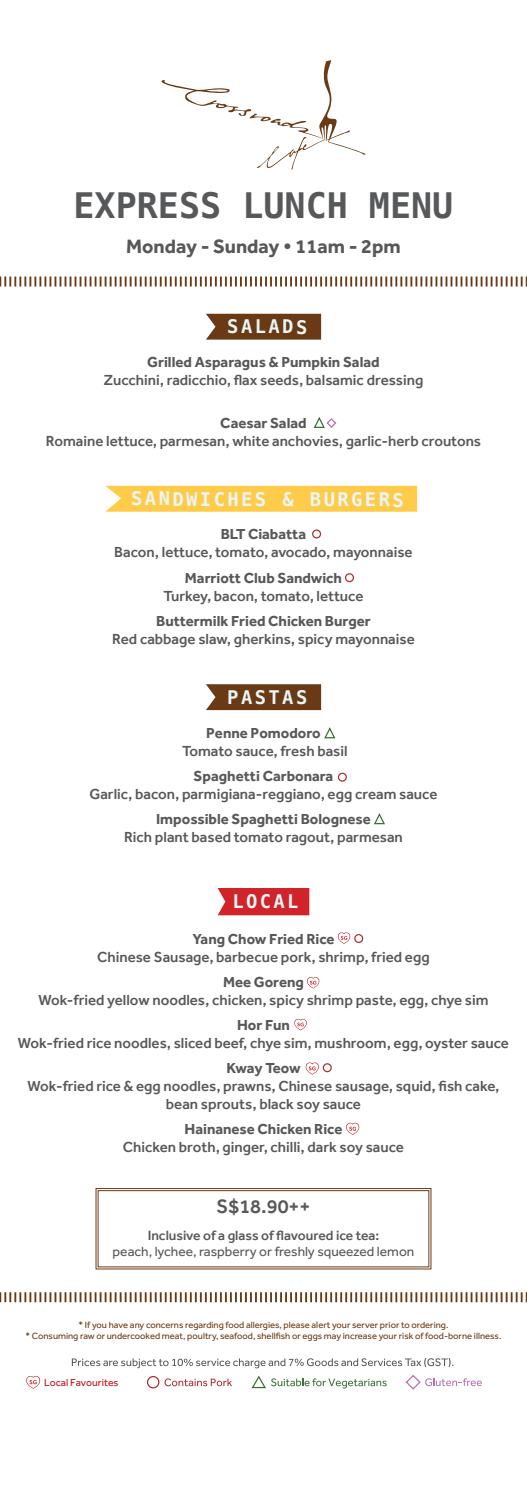
<style>
.page{position:relative;width:527px;height:1489px;background:#fff}
.page>*{position:absolute;margin:0;border:0;box-sizing:border-box;transform-origin:0 0}
.t1{font:700 35px "Menlo";color:#57585a}
.t2{font:700 20px "Effra";color:#57585a}
.t3{font:500 20px "Effra";color:#57585a}
.t4{font:700 18.75px "Menlo";letter-spacing:.125em;color:#e8f6f9}
.t5{font:500 15px/18px "Effra";color:#57585a;text-align:center}
.t6{font:700 15px "Effra";color:#57585a}
.t7{font:700 15px "Effra";letter-spacing:-.02em;color:#57585a}
.t8{font:13.75px "Effra";color:#57585a}
.t9{font:500 13.75px "Effra";color:#57585a}
.t10{font:10.5px "Effra";color:#c4121a}
.t11{font:9.38px/11.2px "Effra";color:#6a3a14;text-align:center}
</style>
<div class="page">
<svg style="left:305px;top:1062px;width:14px;height:12px"></svg>
<svg style="left:346px;top:1122px;width:14px;height:12px"></svg>
<svg style="left:0;top:276px;width:527px;height:10px"></svg>
<svg style="left:0;top:1292px;width:527px;height:10px"></svg>
<svg style="left:72px;top:1358px;width:409px;height:32px"></svg>
<div style="left:206px;top:314px;width:115px;height:25px;background:#6a3a14"></div>
<svg style="left:313px;top:417px;width:24px;height:11px"></svg>
<div style="left:105px;top:486px;width:312px;height:25px;background:#ffcc4a"></div>
<div style="left:312px;top:529px;width:9px;height:9px;border:1px solid #ac2f33;border-radius:50%"></div>
<div style="left:344px;top:573px;width:9px;height:9px;border:1px solid #ac2f33;border-radius:50%"></div>
<svg style="left:206px;top:684px;width:115px;height:26px;background:#71431f"></svg>
<svg style="left:324px;top:727px;width:12px;height:12px"></svg>
<svg style="left:374px;top:813px;width:11px;height:12px"></svg>
<div style="left:337px;top:772px;width:9px;height:9px;border:1px solid #ac2f33;border-radius:50%"></div>
<div style="left:354px;top:933px;width:9px;height:10px;border:1px solid #ac2f33;border-radius:50%"></div>
<div style="left:322px;top:1063px;width:9px;height:9px;border:1px solid #ac2f33;border-radius:50%"></div>
<svg style="left:95px;top:1188px;width:336px;height:81px"></svg>
<div style="left:98px;top:1190px;width:330px;height:76px;border:1px solid #6a3a14"></div>
<div style="left:217px;top:888px;width:92px;height:27px;background:#d1232a"></div>
<svg style="left:26px;top:1375px;width:15px;height:13px"></svg>
<svg style="left:337px;top:932px;width:14px;height:11px"></svg>
<svg style="left:307px;top:977px;width:13px;height:11px"></svg>
<svg style="left:294px;top:1018px;width:13px;height:12px"></svg>
<svg style="left:161px;top:60px;width:204px;height:110px"></svg>
<h1 class="t1" style="left:73px;top:181px;width:381px">EXPRESS LUNCH MENU</h1>
<h2 class="t2" style="left:126px;top:234px;width:276px">Monday - Sunday • 11am - 2pm</h2>
<p class="t4" style="left:227px;top:313px;width:82px">SALADS</p>
<p class="t6" style="left:147px;top:353px;width:234px">Grilled Asparagus &amp; Pumpkin Salad</p>
<p class="t5" style="left:103px;top:371px;width:321px">Zucchini, radicchio, flax seeds, balsamic dressing</p>
<p class="t6" style="left:220px;top:414px;width:88px">Caesar Salad</p>
<p class="t5" style="left:46px;top:432px;width:436px">Romaine lettuce, parmesan, white anchovies, garlic-herb croutons</p>
<p class="t4" style="left:131px;top:486px;width:274px">SANDWICHES &amp; BURGERS</p>
<p class="t6" style="left:220px;top:525px;width:87px">BLT Ciabatta</p>
<p class="t5" style="left:114px;top:543px;width:299px">Bacon, lettuce, tomato, avocado, mayonnaise</p>
<p class="t6" style="left:185px;top:568px;width:158px">Marriott Club Sandwich</p>
<p class="t5" style="left:163px;top:586px;width:201px">Turkey, bacon, tomato, lettuce</p>
<p class="t6" style="left:156px;top:611px;width:216px">Buttermilk Fried Chicken Burger</p>
<p class="t5" style="left:112px;top:629px;width:304px">Red cabbage slaw, gherkins, spicy mayonnaise</p>
<p class="t4" style="left:227px;top:684px;width:82px">PASTAS</p>
<p class="t6" style="left:206px;top:723px;width:116px">Penne Pomodoro</p>
<p class="t5" style="left:182px;top:741px;width:167px">Tomato sauce, fresh basil</p>
<p class="t6" style="left:193px;top:766px;width:141px">Spaghetti Carbonara</p>
<p class="t5" style="left:89px;top:784px;width:349px">Garlic, bacon, parmigiana-reggiano, egg cream sauce</p>
<p class="t6" style="left:156px;top:809px;width:216px">Impossible Spaghetti Bolognese</p>
<p class="t5" style="left:124px;top:827px;width:280px">Rich plant based tomato ragout, parmesan</p>
<p class="t4" style="left:232px;top:888px;width:68px">LOCAL</p>
<p class="t6" style="left:192px;top:929px;width:143px">Yang Chow Fried Rice</p>
<p class="t5" style="left:97px;top:947px;width:333px">Chinese Sausage, barbecue pork, shrimp, fried egg</p>
<p class="t6" style="left:223px;top:972px;width:82px">Mee Goreng</p>
<p class="t5" style="left:38px;top:990px;width:451px">Wok-fried yellow noodles, chicken, spicy shrimp paste, egg, chye sim</p>
<p class="t6" style="left:237px;top:1015px;width:54px">Hor Fun</p>
<p class="t5" style="left:18px;top:1033px;width:492px">Wok-fried rice noodles, sliced beef, chye sim, mushroom, egg, oyster sauce</p>
<p class="t7" style="left:226px;top:1058px;width:76px">Kway Teow</p>
<p class="t5" style="left:28px;top:1076px;width:473px">Wok-fried rice &amp; egg noodles, prawns, Chinese sausage, squid, fish cake, bean sprouts, black soy sauce</p>
<p class="t6" style="left:184px;top:1119px;width:159px">Hainanese Chicken Rice</p>
<p class="t5" style="left:123px;top:1137px;width:282px">Chicken broth, ginger, chilli, dark soy sauce</p>
<h2 class="t3" style="left:216px;top:1194px;width:95px">S$18.90++</h2>
<p class="t9" style="left:147px;top:1226px;width:233px">Inclusive of a glass of flavoured ice tea:</p>
<p class="t8" style="left:112px;top:1243px;width:303px">peach, lychee, raspberry or freshly squeezed lemon</p>
<p class="t11" style="left:26px;top:1319px;width:477px">* If you have any concerns regarding food allergies, please alert your server prior to ordering.<br>* Consuming raw or undercooked meat, poultry, seafood, shellfish or eggs may increase your risk of food-borne illness.</p>
<p class="t10" style="left:44px;top:1376px;width:76px">Local Favourites</p>
</div>
